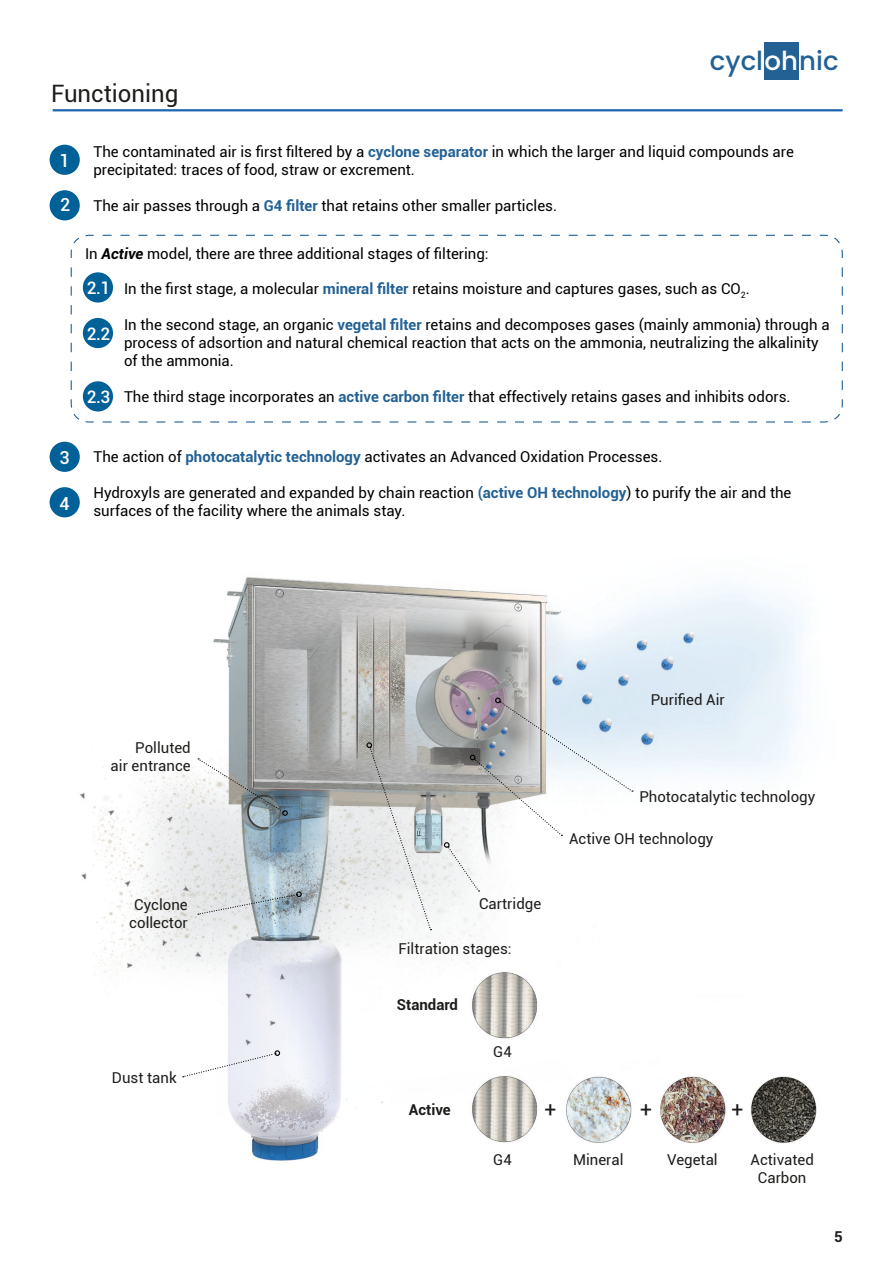
<style>
.page{position:relative;width:893px;height:1263px;background:#fff}
.page>*{position:absolute;margin:0;border:0;box-sizing:border-box;transform-origin:0 0}
.t1{font:500 26.1px "Poppins";color:#236194}
.t2{font:24px "Roboto";color:#1d1d1b}
.t3{font:21px "Roboto";color:#1d1d1b}
.t4{font:500 18px "Roboto";color:#fff}
.t5{font:500 17.25px "Roboto";color:#fff}
.t6{font:15px/18px "Roboto";color:#020203}
.t7{font:15px/18px "Roboto";color:#1d1d1b;text-align:center}
.t8{font:700 15px "Roboto";color:#1d1d1b}
.s1{color:#fff}
.s2{font-weight:700;color:#236194}
.s3{font-weight:700;font-style:italic}
</style>
<div class="page">
<div style="left:764px;top:43px;width:34px;height:37px;background:#236194"></div>
<hr style="left:53px;top:109px;width:790px;height:2px;background:#1965af">
<div style="left:50px;top:145px;width:30px;height:30px;background:#006098;border-radius:50%"></div>
<div style="left:50px;top:190px;width:30px;height:30px;background:#006098;border-radius:50%"></div>
<div style="left:50px;top:442px;width:30px;height:30px;background:#006098;border-radius:50%"></div>
<div style="left:50px;top:487px;width:30px;height:30px;background:#006098;border-radius:50%"></div>
<img style="left:80px;top:577px;width:737px;height:584px">
<svg style="left:198px;top:891px;width:104px;height:24px;background:#bcc6cb"></svg>
<svg style="left:198px;top:758px;width:90px;height:58px"></svg>
<svg style="left:183px;top:1050px;width:97px;height:27px"></svg>
<svg style="left:470px;top:698px;width:163px;height:138px"></svg>
<svg style="left:444px;top:842px;width:35px;height:49px"></svg>
<svg style="left:366px;top:742px;width:65px;height:188px"></svg>
<svg style="left:70px;top:234px;width:773px;height:189px"></svg>
<div style="left:83px;top:272px;width:30px;height:31px;background:#006098;border-radius:50%"></div>
<div style="left:83px;top:318px;width:30px;height:30px;background:#006098;border-radius:50%"></div>
<div style="left:83px;top:381px;width:30px;height:30px;background:#006098;border-radius:50%"></div>
<h1 class="t1" style="left:710px;top:50px;width:130px">cycl<span class="s1">oh</span>nic</h1>
<h2 class="t2" style="left:51px;top:77px;width:129px">Functioning</h2>
<p class="t6" style="left:93px;top:142px;width:702px">The contaminated air is first filtered by a <span class="s2">cyclone separator</span> in which the larger and liquid compounds are precipitated: traces of food, straw or excrement.</p>
<p class="t6" style="left:93px;top:196px;width:465px">The air passes through a <span class="s2">G4 filter</span> that retains other smaller particles.</p>
<p class="t4" style="left:60px;top:148px;width:12px">1</p>
<p class="t4" style="left:60px;top:192px;width:12px">2</p>
<p class="t6" style="left:85px;top:244px;width:405px">In <span class="s3">Active</span> model, there are three additional stages of filtering:</p>
<p class="t4" style="left:60px;top:445px;width:12px">3</p>
<p class="t4" style="left:60px;top:491px;width:12px">4</p>
<p class="t5" style="left:87px;top:276px;width:25px">2.1</p>
<p class="t5" style="left:87px;top:322px;width:25px">2.2</p>
<p class="t5" style="left:87px;top:385px;width:25px">2.3</p>
<p class="t6" style="left:124px;top:279px;width:627px">In the first stage, a molecular <span class="s2">mineral filter</span> retains moisture and captures gases, such as CO<sub>2</sub>.</p>
<p class="t6" style="left:124px;top:315px;width:707px">In the second stage, an organic <span class="s2">vegetal filter</span> retains and decomposes gases (mainly ammonia) through a process of adsortion and natural chemical reaction that acts on the ammonia, neutralizing the alkalinity of the ammonia.</p>
<p class="t6" style="left:124px;top:387px;width:668px">The third stage incorporates an <span class="s2">active carbon filter</span> that effectively retains gases and inhibits odors.</p>
<p class="t6" style="left:93px;top:447px;width:570px">The action of <span class="s2">photocatalytic technology</span> activates an Advanced Oxidation Processes.</p>
<p class="t6" style="left:93px;top:483px;width:699px">Hydroxyls are generated and expanded by chain reaction <span class="s2">(active OH technology</span>) to purify the air and the surfaces of the facility where the animals stay.</p>
<p class="t7" style="left:111px;top:738px;width:82px;text-align:right">Polluted<br>air entrance</p>
<p class="t7" style="left:129px;top:895px;width:60px">Cyclone collector</p>
<p class="t7" style="left:112px;top:1068px;width:66px">Dust tank</p>
<p class="t7" style="left:651px;top:690px;width:76px">Purified Air</p>
<p class="t7" style="left:479px;top:894px;width:64px">Cartridge</p>
<p class="t7" style="left:399px;top:939px;width:115px">Filtration stages:</p>
<p class="t8" style="left:397px;top:994px;width:63px">Standard</p>
<p class="t7" style="left:493px;top:1042px;width:20px">G4</p>
<p class="t7" style="left:639px;top:787px;width:177px">Photocatalytic technology</p>
<p class="t7" style="left:569px;top:829px;width:146px">Active OH technology</p>
<p class="t8" style="left:409px;top:1099px;width:43px">Active</p>
<p class="t7" style="left:493px;top:1150px;width:20px">G4</p>
<h3 class="t3" style="left:544px;top:1095px;width:13px">+</h3>
<h3 class="t3" style="left:640px;top:1095px;width:13px">+</h3>
<h3 class="t3" style="left:731px;top:1095px;width:13px">+</h3>
<p class="t7" style="left:573px;top:1150px;width:52px">Mineral</p>
<p class="t7" style="left:667px;top:1150px;width:52px">Vegetal</p>
<p class="t7" style="left:751px;top:1150px;width:65px">Activated<br>Carbon</p>
<p class="t8" style="left:834px;top:1226px;width:10px">5</p>
</div>
